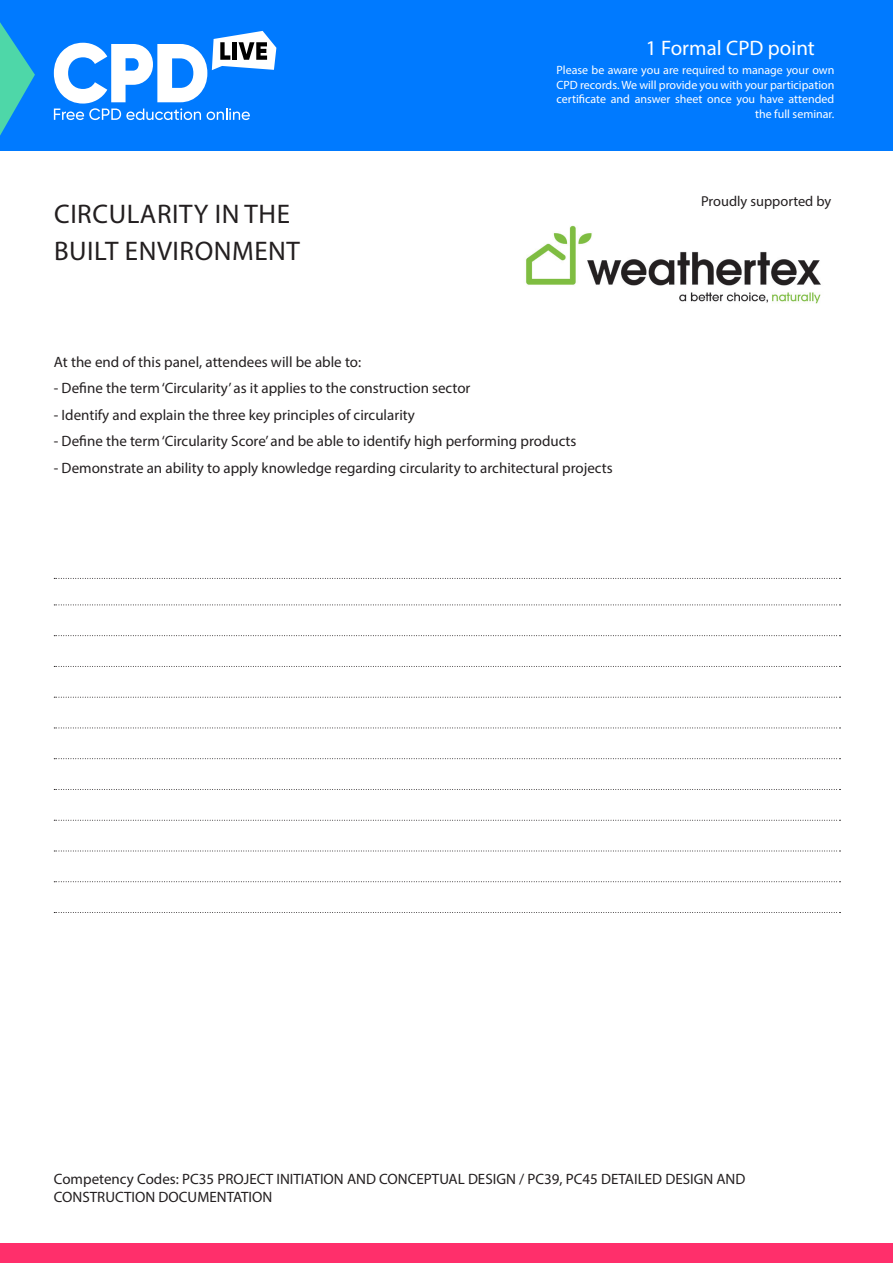
<style>
.page{position:relative;width:893px;height:1263px;background:#fff}
.page>*{position:absolute;margin:0;border:0;box-sizing:border-box;transform-origin:0 0}
.t1{font:27px "Myriad Pro";letter-spacing:.02em;color:#231f20}
.t2{font:21px "Myriad Pro";color:#fff}
.t3{font:15px/18px "Myriad Pro";color:#231f20}
.t4{font:14.4px "Myriad Pro";color:#231f20}
.t5{font:12px/14.4px "Myriad Pro";color:#fff;text-align:right}
</style>
<div class="page">
<div style="left:0;top:0;width:893px;height:151px;background:#007aff"></div>
<svg style="left:54px;top:578px;width:786px;height:1px"></svg>
<svg style="left:54px;top:604px;width:786px;height:1px"></svg>
<svg style="left:54px;top:635px;width:786px;height:1px"></svg>
<svg style="left:54px;top:666px;width:786px;height:1px"></svg>
<svg style="left:54px;top:697px;width:786px;height:1px"></svg>
<svg style="left:54px;top:727px;width:786px;height:1px"></svg>
<svg style="left:54px;top:758px;width:786px;height:1px"></svg>
<svg style="left:54px;top:789px;width:786px;height:1px"></svg>
<svg style="left:54px;top:820px;width:786px;height:1px"></svg>
<svg style="left:54px;top:851px;width:786px;height:1px"></svg>
<svg style="left:54px;top:881px;width:786px;height:1px"></svg>
<svg style="left:54px;top:912px;width:786px;height:1px"></svg>
<svg style="left:54px;top:31px;width:222px;height:89px"></svg>
<svg style="left:0;top:22px;width:35px;height:114px"></svg>
<div style="left:0;top:1244px;width:893px;height:19px;background:#ff2f6b"></div>
<img style="left:526px;top:225px;width:295px;height:79px">
<p class="t2" style="left:646px;top:35px;width:171px">1 Formal CPD point</p>
<p class="t1" style="left:54px;top:197px;width:237px">CIRCULARITY IN THE</p>
<p class="t1" style="left:54px;top:234px;width:247px">BUILT ENVIRONMENT</p>
<p class="t5" style="left:557px;top:63px;width:279px">Please be aware you are required to manage your own CPD records. We will provide you with your participation certificate and answer sheet once you have attended the full seminar.</p>
<p class="t4" style="left:701px;top:193px;width:132px">Proudly supported by</p>
<p class="t3" style="left:54px;top:352px;width:309px">At the end of this panel, attendees will be able to:</p>
<p class="t3" style="left:54px;top:379px;width:418px">- Define the term ‘Circularity’ as it applies to the construction sector</p>
<p class="t3" style="left:54px;top:405px;width:363px">- Identify and explain the three key principles of circularity</p>
<p class="t3" style="left:54px;top:432px;width:524px">- Define the term ‘Circularity Score’ and be able to identify high performing products</p>
<p class="t3" style="left:54px;top:458px;width:560px">- Demonstrate an ability to apply knowledge regarding circularity to architectural projects</p>
<p class="t3" style="left:54px;top:1170px;width:693px">Competency Codes: PC35 PROJECT INITIATION AND CONCEPTUAL DESIGN / PC39, PC45 DETAILED DESIGN AND<br>CONSTRUCTION DOCUMENTATION</p>
</div>
